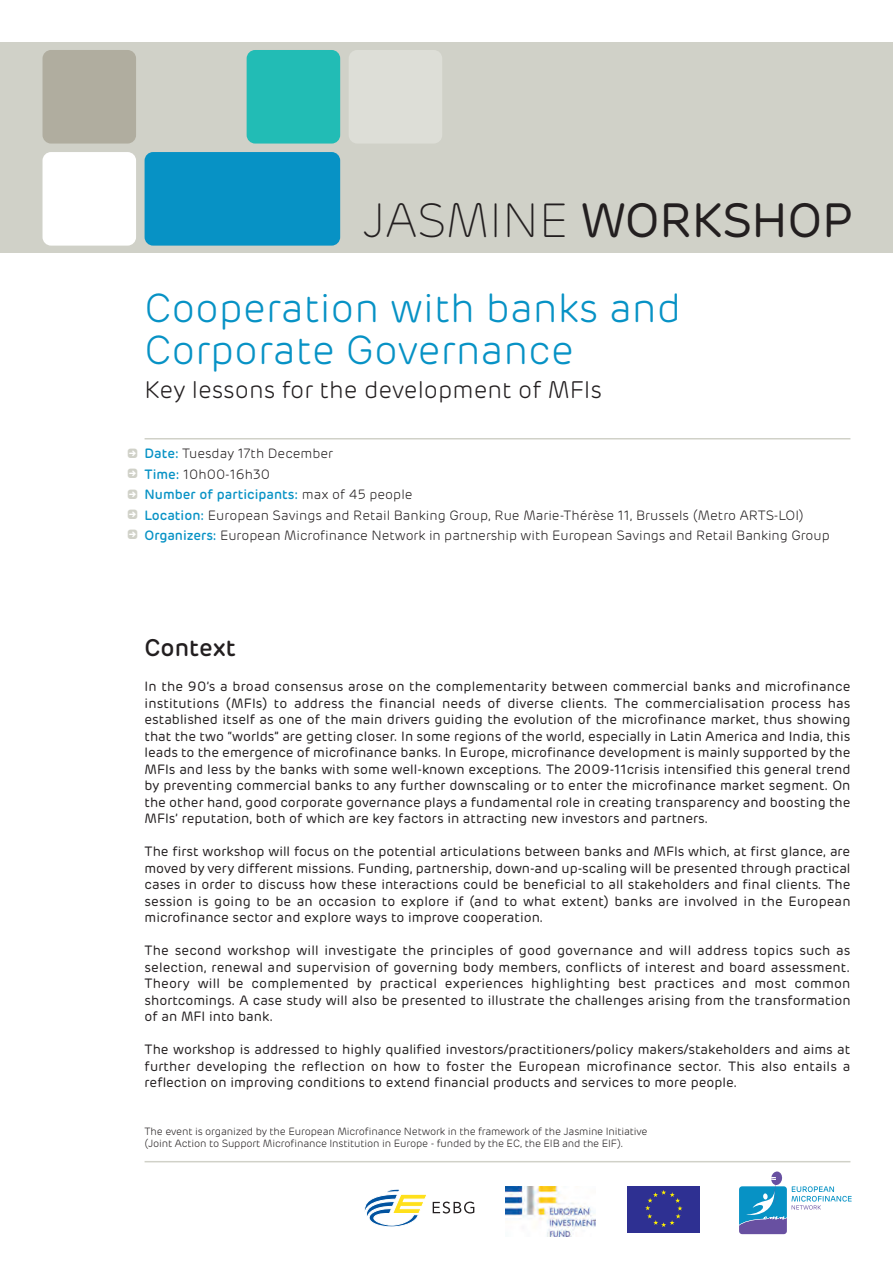
<style>
.page{position:relative;width:893px;height:1263px;background:#fff}
.page>*{position:absolute;margin:0;border:0;box-sizing:border-box;transform-origin:0 0}
.t1{font:48px "Rubrik";letter-spacing:-.005em;color:#231f20}
.t2{font:300 40.5px/42px "Rubrik";color:#0792c5}
.t3{font:300 24px "Rubrik";color:#231f20}
.t4{font:500 24px "Rubrik";color:#231f20}
.t5{font:13.5px/16.5px "Rubrik";color:#231f20;text-align:justify}
.t6{font:300 13.5px/20.4px "Rubrik";letter-spacing:-.005em;color:#231f20}
.t7{font:13.5px/20.4px "Click Bits Arrow Pods 1";color:#d0d1c8;text-align:justify}
.t8{font:300 10.5px/12.6px "Rubrik";letter-spacing:-.015em;color:#231f20}
.s1{font-weight:200}
.s2{font-weight:500;color:#0792c5}
</style>
<div class="page">
<div style="left:0;top:43px;width:893px;height:210px;background:#d0d1c8"></div>
<div style="left:43px;top:50px;width:93px;height:94px;background:#b0ad9f;border-radius:9px"></div>
<div style="left:43px;top:152px;width:93px;height:94px;background:#fff;border-radius:9px"></div>
<div style="left:145px;top:152px;width:195px;height:94px;background:#0792c5;border-radius:9px"></div>
<div style="left:349px;top:50px;width:93px;height:94px;background:#ddded7;border-radius:9px"></div>
<div style="left:247px;top:50px;width:93px;height:94px;background:#22bcb5;border-radius:9px"></div>
<svg style="left:739px;top:1171px;width:113px;height:63px"></svg>
<div style="left:627px;top:1186px;width:72px;height:46px;background:#2e3092"></div>
<svg style="left:645px;top:1190px;width:37px;height:37px"></svg>
<hr style="left:145px;top:1161px;width:705px;height:1px;background:#d0d1c8">
<hr style="left:145px;top:438px;width:705px;height:1px;background:#d0d1c8">
<img style="left:506px;top:1186px;width:89px;height:50px">
<svg style="left:364px;top:1189px;width:62px;height:38px"></svg>
<svg style="left:433px;top:1201px;width:41px;height:12px"></svg>
<h1 class="t1" style="left:362px;top:203px;width:492px"><span class="s1">JASMINE</span> WORKSHOP</h1>
<h2 class="t2" style="left:145px;top:291px;width:538px">Cooperation with banks and<br>Corporate Governance</h2>
<h3 class="t3" style="left:145px;top:381px;width:459px">Key lessons for the development of MFIs</h3>
<p class="t7" style="left:127px;top:443px;width:12px">5<br>5<br>5<br>5<br>5</p>
<p class="t6" style="left:145px;top:445px;width:687px"><span class="s2">Date:</span> Tuesday 17th December<br><span class="s2">Time:</span> 10h00-16h30<br><span class="s2">Number of participants:</span> max of 45 people<br><span class="s2">Location:</span> European Savings and Retail Banking Group, Rue Marie-Thérèse 11, Brussels (Metro ARTS-LOI)<br><span class="s2">Organizers:</span> European Microfinance Network in partnership with European Savings and Retail Banking Group</p>
<h3 class="t4" style="left:145px;top:639px;width:93px">Context</h3>
<p class="t5" style="left:145px;top:679px;width:707px">In the 90’s a broad consensus arose on the complementarity between commercial banks and microfinance institutions (MFIs) to address the financial needs of diverse clients. The commercialisation process has established itself as one of the main drivers guiding the evolution of the microfinance market, thus showing that the two “worlds” are getting closer. In some regions of the world, especially in Latin America and India, this leads to the emergence of microfinance banks. In Europe, microfinance development is mainly supported by the MFIs and less by the banks with some well-known exceptions. The 2009-11crisis intensified this general trend by preventing commercial banks to any further downscaling or to enter the microfinance market segment. On the other hand, good corporate governance plays a fundamental role in creating transparency and boosting the MFIs’ reputation, both of which are key factors in attracting new investors and partners.</p>
<p class="t5" style="left:145px;top:844px;width:707px">The first workshop will focus on the potential articulations between banks and MFIs which, at first glance, are moved by very different missions. Funding, partnership, down-and up-scaling will be presented through practical cases in order to discuss how these interactions could be beneficial to all stakeholders and final clients. The session is going to be an occasion to explore if (and to what extent) banks are involved in the European microfinance sector and explore ways to improve cooperation.</p>
<p class="t5" style="left:145px;top:943px;width:707px">The second workshop will investigate the principles of good governance and will address topics such as selection, renewal and supervision of governing body members, conflicts of interest and board assessment.<br>Theory will be complemented by practical experiences highlighting best practices and most common shortcomings. A case study will also be presented to illustrate the challenges arising from the transformation of an MFI into bank.</p>
<p class="t5" style="left:145px;top:1042px;width:707px">The workshop is addressed to highly qualified investors/practitioners/policy makers/stakeholders and aims at further developing the reflection on how to foster the European microfinance sector. This also entails a reflection on improving conditions to extend financial products and services to more people.</p>
<p class="t8" style="left:145px;top:1126px;width:504px">The event is organized by the European Microfinance Network in the framework of the Jasmine Initiative (Joint Action to Support Microfinance Institution in Europe - funded by the EC, the EIB and the EIF).</p>
</div>
